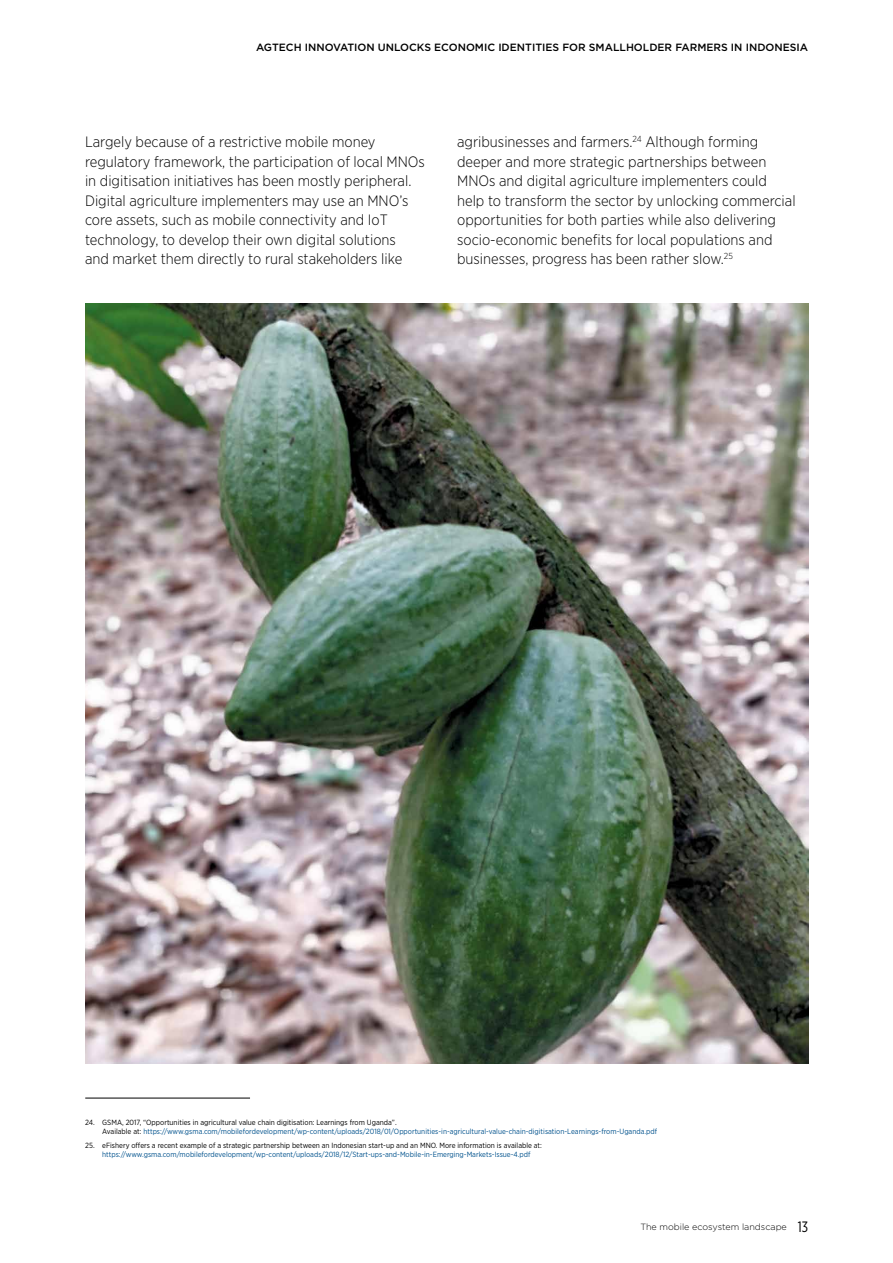
<style>
.page{position:relative;width:893px;height:1263px;background:#fff}
.page>*{position:absolute;margin:0;border:0;box-sizing:border-box;transform-origin:0 0}
.t1{font:300 15px/19.5px "Gotham Narrow";color:#000}
.t2{font:15px "Gotham X Narrow";color:#000}
.t3{font:500 10.5px "Gotham";color:#000}
.t4{font:300 9px "Gotham";color:#000}
.t5{font:7.5px/9px "Gotham Narrow";color:#00528d}
.t6{font:7.5px "Gotham Narrow";color:#000}
.s1{color:#000}
</style>
<div class="page">
<hr style="left:85px;top:1098px;width:165px;height:1px;background:#000">
<img style="left:85px;top:303px;width:723px;height:761px">
<p class="t3" style="left:256px;top:40px;width:553px">AGTECH INNOVATION UNLOCKS ECONOMIC IDENTITIES FOR SMALLHOLDER FARMERS IN INDONESIA</p>
<p class="t1" style="left:85px;top:132px;width:341px">Largely because of a restrictive mobile money regulatory framework, the participation of local MNOs in digitisation initiatives has been mostly peripheral.<br>Digital agriculture implementers may use an MNO’s core assets, such as mobile connectivity and IoT technology, to develop their own digital solutions<br>and market them directly to rural stakeholders like</p>
<p class="t1" style="left:457px;top:132px;width:340px">agribusinesses and farmers.<sup>24</sup> Although forming deeper and more strategic partnerships between MNOs and digital agriculture implementers could help to transform the sector by unlocking commercial opportunities for both parties while also delivering socio-economic benefits for local populations and businesses, progress has been rather slow.<sup>25</sup></p>
<p class="t5" style="left:102px;top:1118px;width:556px;text-indent:-17px"><span class="s1">24. GSMA, 2017, “Opportunities in agricultural value chain digitisation: Learnings from Uganda”.<br>Available at:</span> https://www.gsma.com/mobilefordevelopment/wp-content/uploads/2018/01/Opportunities-in-agricultural-value-chain-digitisation-Learnings-from-Uganda.pdf</p>
<p class="t6" style="left:85px;top:1140px;width:458px">25. eFishery offers a recent example of a strategic partnership between an Indonesian start-up and an MNO. More information is available at:</p>
<p class="t5" style="left:102px;top:1149px;width:430px">https://www.gsma.com/mobilefordevelopment/wp-content/uploads/2018/12/Start-ups-and-Mobile-in-Emerging-Markets-Issue-4.pdf</p>
<p class="t4" style="left:640px;top:1221px;width:148px">The mobile ecosystem landscape</p>
<p class="t2" style="left:798px;top:1218px;width:12px">13</p>
</div>
